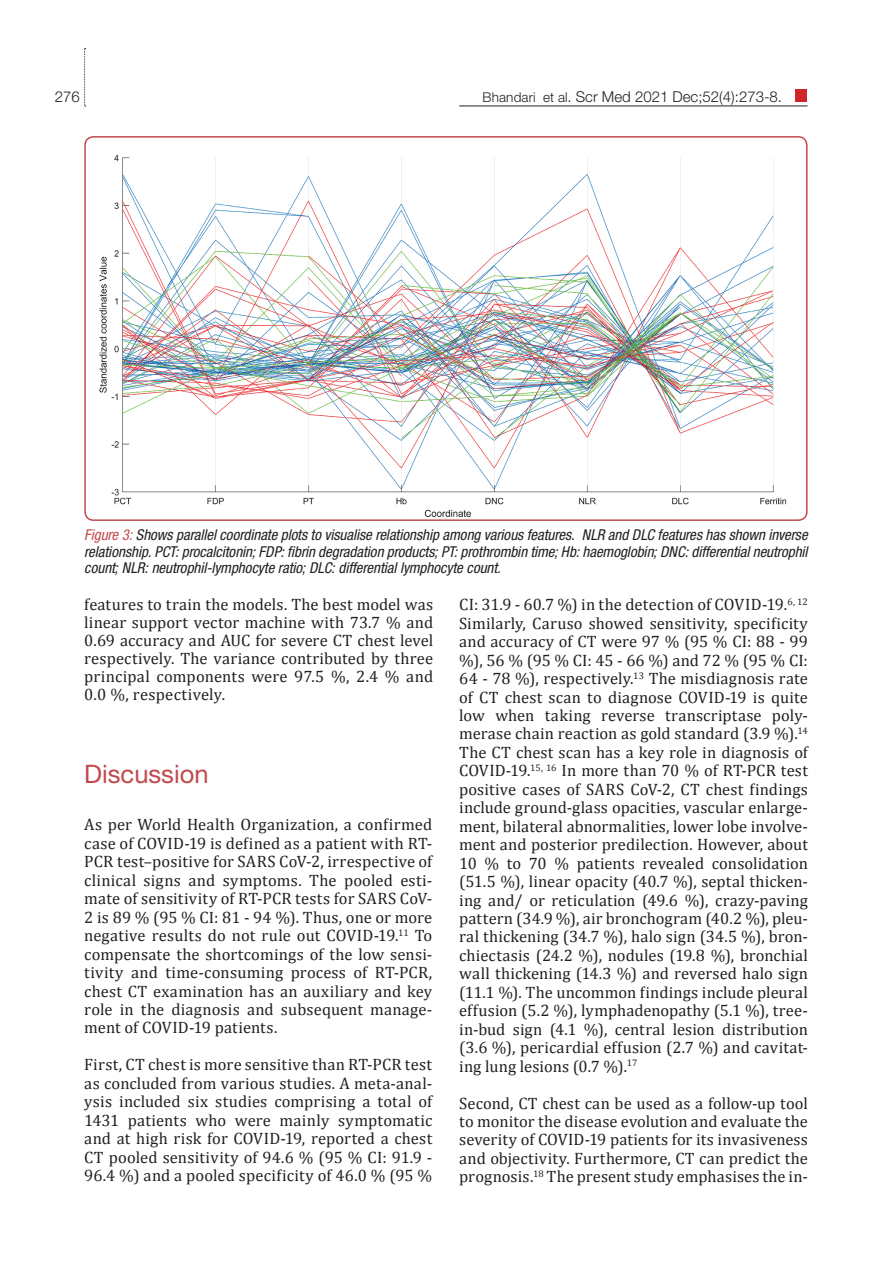
<style>
.page{position:relative;width:893px;height:1263px;background:#fff}
.page>*{position:absolute;margin:0;border:0;box-sizing:border-box;transform-origin:0 0}
.t1{font:25.5px "Helvetica Neue LT Pro";color:#c14a4e}
.t2{font:16.5px/18.5px "Cambria";letter-spacing:.01em;color:#231f20;text-align:justify}
.t3{font:italic condensed 15px/16.5px "Helvetica Neue LT Pro";letter-spacing:-.005em;color:#231f20;text-align:justify}
.t4{font:300 15px "Helvetica Neue LT Pro";color:#231f20}
.s1{font-size:13.5px}
.s2{color:#c14a4e}
</style>
<div class="page">
<svg style="left:84px;top:48px;width:2px;height:59px"></svg>
<hr style="left:459px;top:106px;width:349px;height:1px;background:#231f20">
<div style="left:795px;top:89px;width:13px;height:13px;background:#d1232a"></div>
<img style="left:99px;top:154px;width:688px;height:363px">
<div style="left:84px;top:136px;width:724px;height:385px;border:2px solid #c14a4e;border-radius:9px"></div>
<p class="t4" style="left:55px;top:88px;width:27px">276</p>
<p class="t4" style="left:482px;top:87px;width:301px"><span class="s1">Bhandari et al</span>. Scr Med 2021 Dec;52(4):273-8.</p>
<p class="t3" style="left:84px;top:527px;width:725px"><span class="s2">Figure 3:</span> Shows parallel coordinate plots to visualise relationship among various features. NLR and DLC features has shown inverse relationship. PCT: procalcitonin; FDP: fibrin degradation products; PT: prothrombin time; Hb: haemoglobin; DNC: differential neutrophil count; NLR: neutrophil-lymphocyte ratio; DLC: differential lymphocyte count.</p>
<p class="t2" style="left:84px;top:596px;width:350px;line-height:18px">features to train the models. The best model was linear support vector machine with 73.7 % and 0.69 accuracy and AUC for severe CT chest level respectively. The variance contributed by three principal components were 97.5 %, 2.4 % and 0.0 %, respectively.</p>
<h1 class="t1" style="left:84px;top:759px;width:126px">Discussion</h1>
<p class="t2" style="left:84px;top:816px;width:349px">As per World Health Organization, a confirmed case of COVID-19 is defined as a patient with RT-PCR test–positive for SARS CoV-2, irrespective of clinical signs and symptoms. The pooled esti&shy;mate of sensitivity of RT-PCR tests for SARS CoV-2 is 89 % (95 % CI: 81 - 94 %). Thus, one or more negative results do not rule out COVID-19.<sup>11</sup> To compensate the shortcomings of the low sensi&shy;tivity and time-consuming process of RT-PCR, chest CT examination has an auxiliary and key role in the diagnosis and subsequent manage&shy;ment of COVID-19 patients.</p>
<p class="t2" style="left:84px;top:1055px;width:350px">First, CT chest is more sensitive than RT-PCR test as concluded from various studies. A meta-anal&shy;ysis included six studies comprising a total of 1431 patients who were mainly symptomatic and at high risk for COVID-19, reported a chest CT pooled sensitivity of 94.6 % (95 % CI: 91.9 - 96.4 %) and a pooled specificity of 46.0 % (95 %</p>
<p class="t2" style="left:459px;top:595px;width:350px">CI: 31.9 - 60.7 %) in the detection of COVID-19.<sup>6,</sup> <sup>12<br></sup>Similarly, Caruso showed sensitivity, specificity and accuracy of CT were 97 % (95 % CI: 88 - 99 %), 56 % (95 % CI: 45 - 66 %) and 72 % (95 % CI:<br>64 - 78 %), respectively.<sup>13</sup> The misdiagnosis rate of CT chest scan to diagnose COVID-19 is quite low when taking reverse transcriptase poly&shy;merase chain reaction as gold standard (3.9 %).<sup>14<br></sup>The CT chest scan has a key role in diagnosis of COVID-19.<sup>15,</sup> <sup>16</sup> In more than 70 % of RT-PCR test positive cases of SARS CoV-2, CT chest findings include ground-glass opacities, vascular enlarge&shy;ment, bilateral abnormalities, lower lobe involve&shy;ment and posterior predilection. However, about 10 % to 70 % patients revealed consolidation (51.5 %), linear opacity (40.7 %), septal thicken&shy;ing and/ or reticulation (49.6 %), crazy-paving pattern (34.9 %), air bronchogram (40.2 %), pleu&shy;ral thickening (34.7 %), halo sign (34.5 %), bron&shy;chiectasis (24.2 %), nodules (19.8 %), bronchial wall thickening (14.3 %) and reversed halo sign (11.1 %). The uncommon findings include pleural effusion (5.2 %), lymphadenopathy (5.1 %), tree&shy;in-bud sign (4.1 %), central lesion distribution (3.6 %), pericardial effusion (2.7 %) and cavitat&shy;ing lung lesions (0.7 %).<sup>17</sup></p>
<p class="t2" style="left:459px;top:1094px;width:350px">Second, CT chest can be used as a follow-up tool to monitor the disease evolution and evaluate the severity of COVID-19 patients for its invasiveness and objectivity. Furthermore, CT can predict the prognosis.<sup>18</sup> The present study emphasises the in-</p>
</div>
